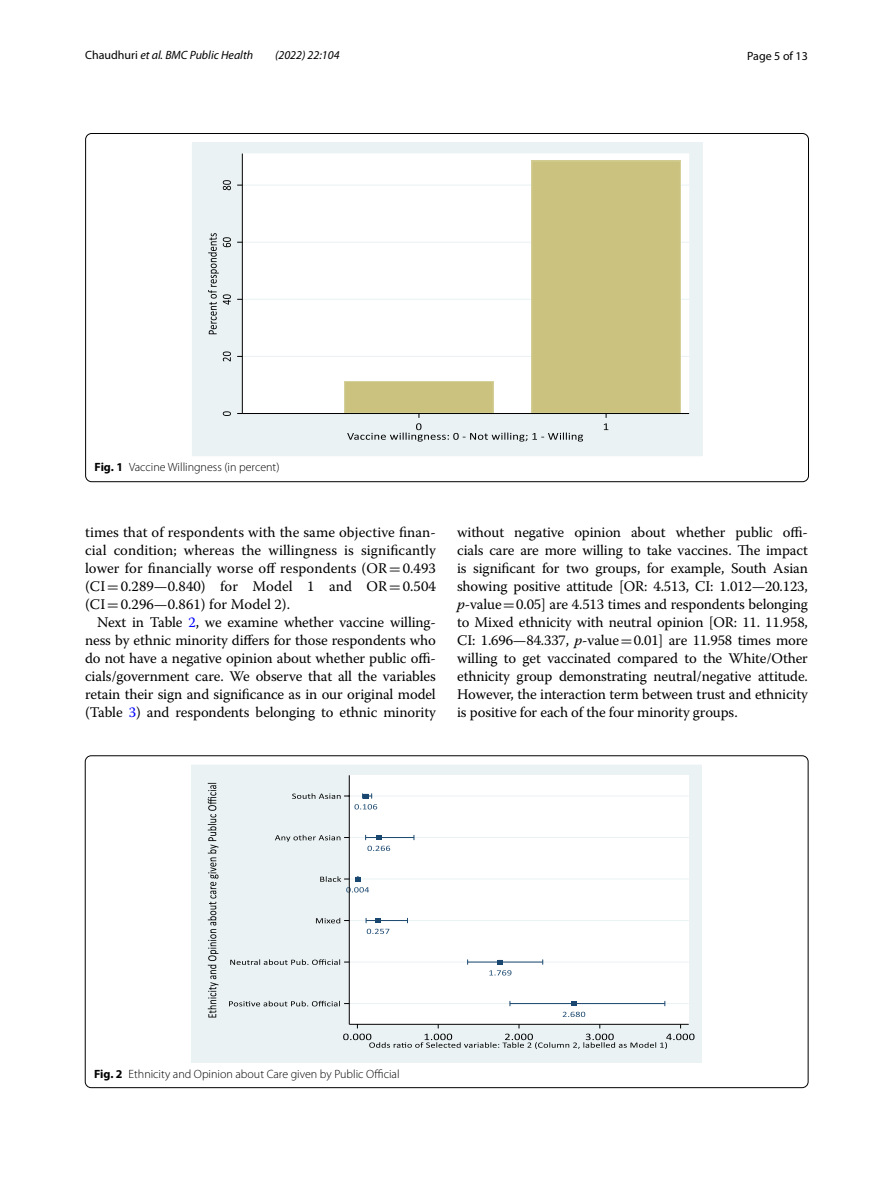
<style>
.page{position:relative;width:893px;height:1187px;background:#fff}
.page>*{position:absolute;margin:0;border:0;box-sizing:border-box;transform-origin:0 0}
.t1{font:14.7px/18px "Warnock Pro";letter-spacing:-.01em;color:#000;text-align:justify}
.t2{font:300 12px "Myriad Pro";color:#000}
.t3{font:italic 12px "Myriad Pro";color:#000}
.t4{font:12px "Myriad Pro";color:#000}
.s1{font-style:normal}
.s2{font-weight:700}
.s3{font-family:"MTSY"}
.s4{color:#00f}
.s5{font-family:"Warnock Pro It 4"}
</style>
<div class="page">
<div style="left:192px;top:143px;width:510px;height:313px;background:#eaf2f3"></div>
<div style="left:192px;top:142px;width:510px;height:314px;border:1px solid #eaf2f3"></div>
<div style="left:242px;top:153px;width:447px;height:260px;background:#fff"></div>
<hr style="left:242px;top:356px;width:447px;height:1px;background:#eaf2f3">
<hr style="left:242px;top:299px;width:447px;height:1px;background:#eaf2f3">
<hr style="left:242px;top:242px;width:447px;height:1px;background:#eaf2f3">
<hr style="left:242px;top:184px;width:447px;height:2px;background:#eaf2f3">
<div style="left:344px;top:381px;width:150px;height:32px;background:#cac27e"></div>
<div style="left:344px;top:381px;width:150px;height:32px;border:1px solid #d7d29e"></div>
<div style="left:531px;top:160px;width:150px;height:253px;background:#cac27e"></div>
<div style="left:531px;top:160px;width:150px;height:253px;border:1px solid #d7d29e"></div>
<hr style="left:242px;top:153px;width:1px;height:260px;background:#000">
<svg style="left:223px;top:411px;width:8px;height:5px"></svg>
<svg style="left:223px;top:351px;width:8px;height:10px"></svg>
<svg style="left:223px;top:180px;width:8px;height:10px"></svg>
<svg style="left:208px;top:233px;width:23px;height:101px"></svg>
<hr style="left:242px;top:413px;width:447px;height:1px;background:#000">
<svg style="left:604px;top:414px;width:4px;height:16px"></svg>
<svg style="left:347px;top:414px;width:236px;height:27px"></svg>
<div style="left:192px;top:764px;width:510px;height:298px;background:#eaf2f3"></div>
<div style="left:192px;top:764px;width:510px;height:298px;border:1px solid #eaf2f3"></div>
<div style="left:349px;top:775px;width:340px;height:249px;background:#fff"></div>
<hr style="left:349px;top:795px;width:340px;height:1px;background:#eaf2f3">
<hr style="left:349px;top:837px;width:340px;height:1px;background:#eaf2f3">
<hr style="left:349px;top:878px;width:340px;height:1px;background:#eaf2f3">
<hr style="left:349px;top:919px;width:340px;height:1px;background:#eaf2f3">
<hr style="left:349px;top:961px;width:340px;height:1px;background:#eaf2f3">
<hr style="left:349px;top:1002px;width:340px;height:1px;background:#eaf2f3">
<hr style="left:366px;top:837px;width:48px;height:1px;background:#1a476f">
<hr style="left:366px;top:919px;width:41px;height:1px;background:#1a476f">
<hr style="left:468px;top:961px;width:75px;height:1px;background:#1a476f">
<hr style="left:510px;top:1002px;width:155px;height:1px;background:#1a476f">
<svg style="left:362px;top:793px;width:10px;height:5px"></svg>
<svg style="left:354px;top:804px;width:23px;height:5px"></svg>
<svg style="left:376px;top:835px;width:5px;height:4px"></svg>
<svg style="left:367px;top:845px;width:23px;height:5px"></svg>
<svg style="left:355px;top:876px;width:5px;height:5px"></svg>
<svg style="left:346px;top:887px;width:23px;height:5px"></svg>
<svg style="left:376px;top:918px;width:5px;height:4px"></svg>
<svg style="left:367px;top:928px;width:22px;height:5px"></svg>
<svg style="left:498px;top:959px;width:5px;height:5px"></svg>
<svg style="left:489px;top:970px;width:22px;height:5px"></svg>
<svg style="left:571px;top:1001px;width:5px;height:4px"></svg>
<svg style="left:563px;top:1011px;width:22px;height:5px"></svg>
<hr style="left:349px;top:775px;width:1px;height:249px;background:#000">
<svg style="left:292px;top:793px;width:57px;height:5px"></svg>
<svg style="left:275px;top:834px;width:74px;height:7px"></svg>
<svg style="left:320px;top:876px;width:29px;height:5px"></svg>
<svg style="left:316px;top:917px;width:33px;height:6px"></svg>
<svg style="left:230px;top:959px;width:119px;height:5px"></svg>
<svg style="left:229px;top:1000px;width:120px;height:6px"></svg>
<svg style="left:208px;top:782px;width:10px;height:235px"></svg>
<hr style="left:349px;top:1023px;width:340px;height:1px;background:#000">
<svg style="left:343px;top:1024px;width:351px;height:24px"></svg>
<p class="t3" style="left:85px;top:48px;width:170px"><span class="s1">Chaudhuri</span> et al. BMC Public Health</p>
<p class="t3" style="left:275px;top:48px;width:66px">(2022) 22:104</p>
<p class="t4" style="left:747px;top:48px;width:62px">Page 5 of 13</p>
<p class="t2" style="left:95px;top:460px;width:186px"><span class="s2">Fig. 1</span> Vaccine Willingness (in percent)</p>
<p class="t1" style="left:85px;top:523px;width:352px">times that of respondents with the same objective finan&shy;cial condition; whereas the willingness is significantly lower for financially worse off respondents (OR<span class="s3">=</span>0.493 (CI<span class="s3">=</span>0.289—0.840) for Model 1 and OR<span class="s3">=</span>0.504 (CI<span class="s3">=</span>0.296—0.861) for Model 2).</p>
<p class="t1" style="left:85px;top:613px;width:352px;text-indent:12px">Next in Table <span class="s4">2</span>, we examine whether vaccine willing&shy;ness by ethnic minority differs for those respondents who do not have a negative opinion about whether public offi&shy;cials/government care. We observe that all the variables retain their sign and significance as in our original model (Table <span class="s4">3</span>) and respondents belonging to ethnic minority</p>
<p class="t1" style="left:457px;top:523px;width:352px">without negative opinion about whether public offi&shy;cials care are more willing to take vaccines. The impact is significant for two groups, for example, South Asian showing positive attitude [OR: 4.513, CI: 1.012—20.123, <span class="s5">p</span>-value<span class="s3">=</span>0.05] are 4.513 times and respondents belonging to Mixed ethnicity with neutral opinion [OR: 11. 11.958, CI: 1.696—84.337, <span class="s5">p</span>-value<span class="s3">=</span>0.01] are 11.958 times more willing to get vaccinated compared to the White/Other ethnicity group demonstrating neutral/negative attitude.<br>However, the interaction term between trust and ethnicity is positive for each of the four minority groups.</p>
<p class="t2" style="left:94px;top:1067px;width:307px"><span class="s2">Fig. 2</span> Ethnicity and Opinion about Care given by Public Official</p>
</div>
